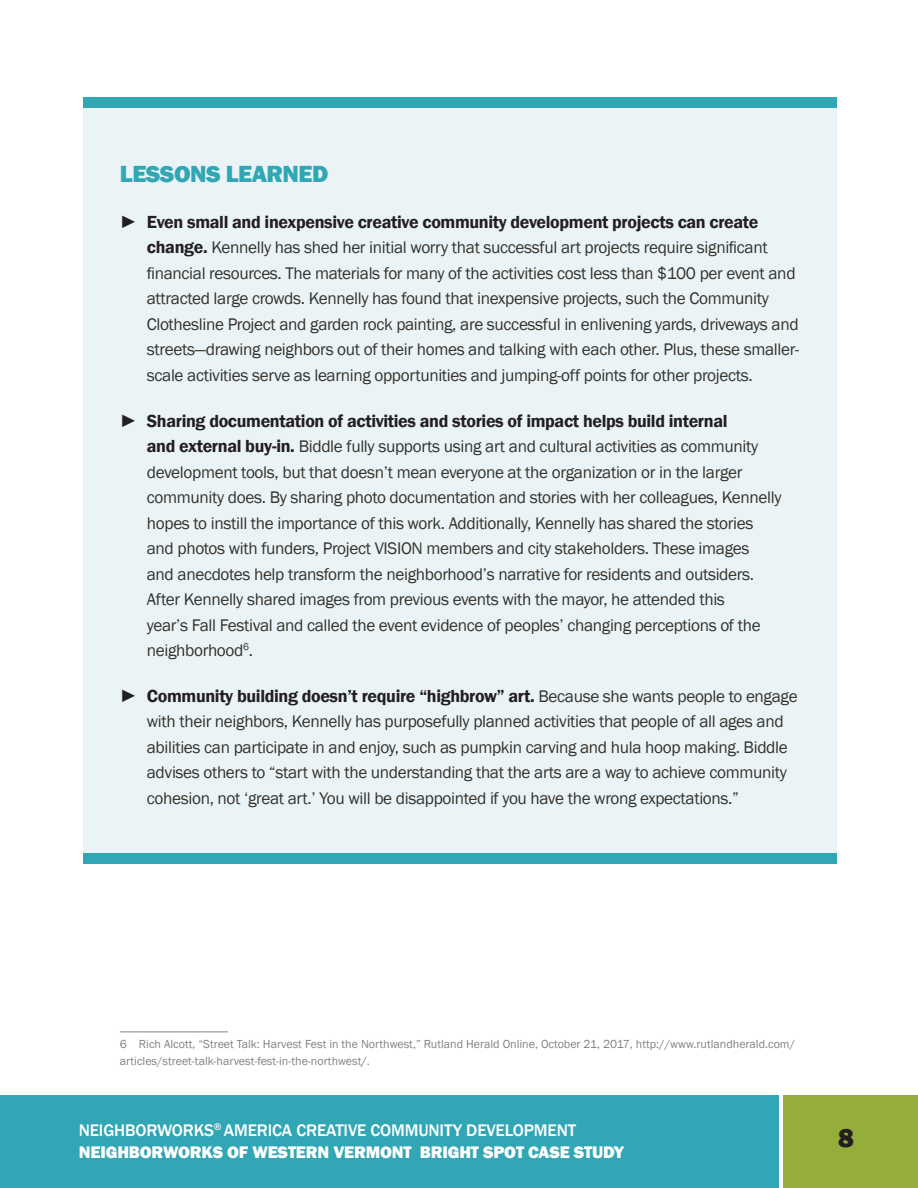
<style>
.page{position:relative;width:918px;height:1188px;background:#fff}
.page>*{position:absolute;margin:0;border:0;box-sizing:border-box;transform-origin:0 0}
.t1{font:800 27px "Franklin Gothic";color:#231f20}
.t2{font:800 24px "Franklin Gothic";letter-spacing:-.02em;color:#31a6b4}
.t3{font:600 18px "Franklin Gothic";letter-spacing:-.02em;color:#231f20}
.t4{font:17.25px/25.5px "Franklin Gothic";letter-spacing:-.02em;color:#34322c}
.t5{font:500 17.25px/22.5px "Franklin Gothic";letter-spacing:-.01em;color:#fff}
.t6{font:12px/16.5px "Franklin Gothic";color:#808285}
.s1{font-weight:400}
.s2{font-weight:600;font-size:18px;color:#231f20}
.s3{font-weight:400;font-size:17.25px;color:#34322c}
.s4{font-weight:800}
</style>
<div class="page">
<div style="left:0;top:1095px;width:779px;height:93px;background:#31a6b4"></div>
<div style="left:783px;top:1095px;width:135px;height:93px;background:#95ad3b"></div>
<div style="left:83px;top:107px;width:754px;height:755px;background:#eaf3f5"></div>
<div style="left:83px;top:853px;width:754px;height:11px;background:#31a6b4"></div>
<div style="left:83px;top:97px;width:754px;height:11px;background:#31a6b4"></div>
<hr style="left:120px;top:1032px;width:108px;height:1px;background:#808285">
<p class="t2" style="left:120px;top:159px;width:210px">LESSONS LEARNED</p>
<p class="t3" style="left:120px;top:211px;width:640px"><span class="s1">►</span> Even small and inexpensive creative community development projects can create</p>
<p class="t4" style="left:147px;top:235px;width:654px"><span class="s2">change.</span> Kennelly has shed her initial worry that successful art projects require significant financial resources. The materials for many of the activities cost less than $100 per event and attracted large crowds. Kennelly has found that inexpensive projects, such the Community Clothesline Project and garden rock painting, are successful in enlivening yards, driveways and streets—drawing neighbors out of their homes and talking with each other. Plus, these smaller&shy;scale activities serve as learning opportunities and jumping-off points for other projects.</p>
<p class="t3" style="left:120px;top:410px;width:609px"><span class="s1">►</span> Sharing documentation of activities and stories of impact helps build internal</p>
<p class="t4" style="left:147px;top:434px;width:636px"><span class="s2">and external buy-in.</span> Biddle fully supports using art and cultural activities as community development tools, but that doesn’t mean everyone at the organization or in the larger community does. By sharing photo documentation and stories with her colleagues, Kennelly hopes to instill the importance of this work. Additionally, Kennelly has shared the stories and photos with funders, Project VISION members and city stakeholders. These images<br>and anecdotes help transform the neighborhood’s narrative for residents and outsiders.<br>After Kennelly shared images from previous events with the mayor, he attended this<br>year’s Fall Festival and called the event evidence of peoples’ changing perceptions of the neighborhood<sup>6</sup>.</p>
<p class="t3" style="left:120px;top:685px;width:679px"><span class="s1">►</span> Community building doesn’t require “highbrow” art. <span class="s3">Because she wants people to engage</span></p>
<p class="t4" style="left:147px;top:709px;width:642px">with their neighbors, Kennelly has purposefully planned activities that people of all ages and abilities can participate in and enjoy, such as pumpkin carving and hula hoop making. Biddle advises others to “start with the understanding that the arts are a way to achieve community cohesion, not ‘great art.’ You will be disappointed if you have the wrong expectations.”</p>
<p class="t6" style="left:120px;top:1036px;width:677px">6 Rich Alcott, “Street Talk: Harvest Fest in the Northwest,” Rutland Herald Online, October 21, 2017, http://www.rutlandherald.com/ articles/street-talk-harvest-fest-in-the-northwest/.</p>
<p class="t5" style="left:79px;top:1119px;width:547px">NEIGHBORWORKS<sup>®</sup> AMERICA CREATIVE COMMUNITY DEVELOPMENT<br><span class="s4">NEIGHBORWORKS OF WESTERN VERMONT BRIGHT SPOT CASE STUDY</span></p>
<h1 class="t1" style="left:838px;top:1121px;width:17px">8</h1>
</div>
